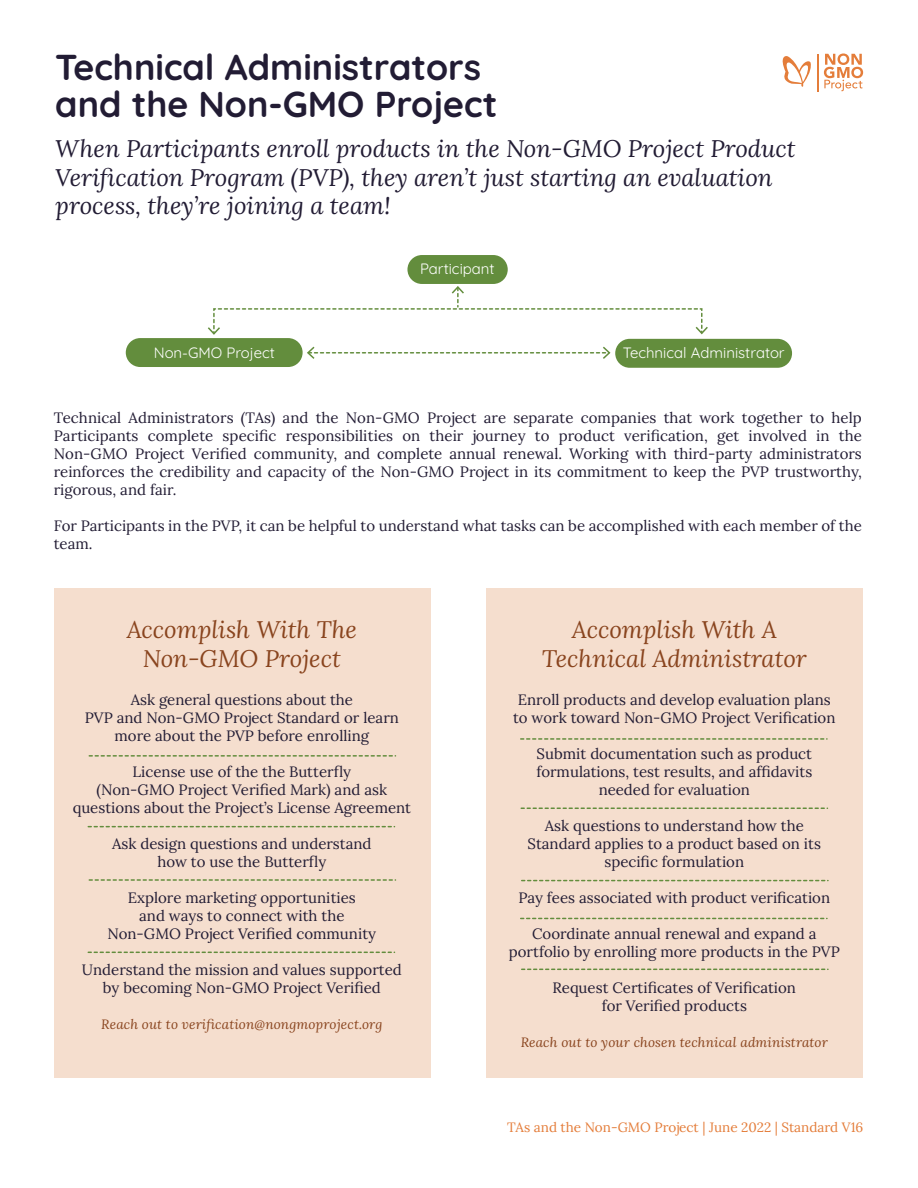
<style>
.page{position:relative;width:918px;height:1188px;background:#fff}
.page>*{position:absolute;margin:0;border:0;box-sizing:border-box;transform-origin:0 0}
.t1{font:700 36px/37.5px "Quicksand";color:#221c34}
.t2{font:italic 24px/28.8px "Lora";color:#221c34}
.t3{font:italic 24px/28.8px "Lora";color:#89441e;text-align:center}
.t4{font:15px/18px "Lora";color:#221c34;text-align:center}
.t5{font:15px "Quicksand";color:#fff}
.t6{font:italic 13.5px "Lora";letter-spacing:.01em;color:#89441e}
.t7{font:13.5px "Lora";color:#e47d3a}
</style>
<div class="page">
<div style="left:486px;top:589px;width:376px;height:489px;background:#f5dece"></div>
<div style="left:126px;top:338px;width:177px;height:29px;background:#638d3d;border-radius:14px"></div>
<div style="left:615px;top:339px;width:177px;height:29px;background:#638d3d;border-radius:14px"></div>
<div style="left:407px;top:255px;width:101px;height:29px;background:#638d3d;border-radius:14px"></div>
<div style="left:54px;top:589px;width:376px;height:489px;background:#f5dece"></div>
<svg style="left:782px;top:56px;width:29px;height:31px"></svg>
<svg style="left:824px;top:53px;width:39px;height:38px"></svg>
<hr style="left:817px;top:54px;width:1px;height:38px;background:#e47d3a">
<svg style="left:208px;top:286px;width:500px;height:49px"></svg>
<svg style="left:307px;top:347px;width:303px;height:12px"></svg>
<svg style="left:89px;top:755px;width:307px;height:2px"></svg>
<svg style="left:88px;top:826px;width:307px;height:1px"></svg>
<svg style="left:89px;top:879px;width:307px;height:2px"></svg>
<svg style="left:88px;top:952px;width:307px;height:1px"></svg>
<svg style="left:521px;top:738px;width:306px;height:2px"></svg>
<svg style="left:521px;top:808px;width:306px;height:1px"></svg>
<svg style="left:522px;top:880px;width:306px;height:1px"></svg>
<svg style="left:521px;top:918px;width:306px;height:1px"></svg>
<svg style="left:522px;top:969px;width:306px;height:1px"></svg>
<h1 class="t1" style="left:55px;top:44px;width:444px">Technical Administrators and the Non-GMO Project</h1>
<h2 class="t2" style="left:55px;top:133px;width:742px">When Participants enroll products in the Non-GMO Project Product<br>Verification Program (PVP), they aren’t just starting an evaluation process, they’re joining a team!</h2>
<p class="t5" style="left:420px;top:257px;width:76px">Participant</p>
<p class="t5" style="left:154px;top:341px;width:123px">Non-GMO Project</p>
<p class="t5" style="left:623px;top:341px;width:163px">Technical Administrator</p>
<p class="t4" style="left:54px;top:408px;width:810px;text-align:justify">Technical Administrators (TAs) and the Non-GMO Project are separate companies that work together to help Participants complete specific responsibilities on their journey to product verification, get involved in the Non-GMO Project Verified community, and complete annual renewal. Working with third-party administrators reinforces the credibility and capacity of the Non-GMO Project in its commitment to keep the PVP trustworthy, rigorous, and fair.</p>
<p class="t4" style="left:54px;top:516px;width:810px;text-align:left">For Participants in the PVP, it can be helpful to understand what tasks can be accomplished with each member of the team.</p>
<h2 class="t3" style="left:127px;top:615px;width:232px">Accomplish With The<br>Non-GMO Project</h2>
<p class="t4" style="left:85px;top:690px;width:316px">Ask general questions about the<br>PVP and Non-GMO Project Standard or learn more about the PVP before enrolling</p>
<p class="t4" style="left:73px;top:762px;width:340px">License use of the the Butterfly<br>(Non-GMO Project Verified Mark) and ask questions about the Project’s License Agreement</p>
<p class="t4" style="left:112px;top:834px;width:261px">Ask design questions and understand how to use the Butterfly</p>
<p class="t4" style="left:107px;top:888px;width:270px">Explore marketing opportunities<br>and ways to connect with the<br>Non-GMO Project Verified community</p>
<p class="t4" style="left:82px;top:960px;width:321px">Understand the mission and values supported by becoming Non-GMO Project Verified</p>
<p class="t6" style="left:101px;top:1015px;width:283px">Reach out to verification@nongmoproject.org</p>
<h2 class="t3" style="left:542px;top:615px;width:267px">Accomplish With A<br>Technical Administrator</h2>
<p class="t4" style="left:513px;top:690px;width:324px">Enroll products and develop evaluation plans to work toward Non-GMO Project Verification</p>
<p class="t4" style="left:536px;top:744px;width:277px">Submit documentation such as product formulations, test results, and affidavits needed for evaluation</p>
<p class="t4" style="left:528px;top:816px;width:295px">Ask questions to understand how the<br>Standard applies to a product based on its specific formulation</p>
<p class="t4" style="left:519px;top:888px;width:313px">Pay fees associated with product verification</p>
<p class="t4" style="left:509px;top:924px;width:332px">Coordinate annual renewal and expand a portfolio by enrolling more products in the PVP</p>
<p class="t4" style="left:553px;top:978px;width:245px">Request Certificates of Verification for Verified products</p>
<p class="t6" style="left:521px;top:1033px;width:309px">Reach out to your chosen technical administrator</p>
<p class="t7" style="left:507px;top:1117px;width:358px">TAs and the Non-GMO Project | June 2022 | Standard V16</p>
</div>
